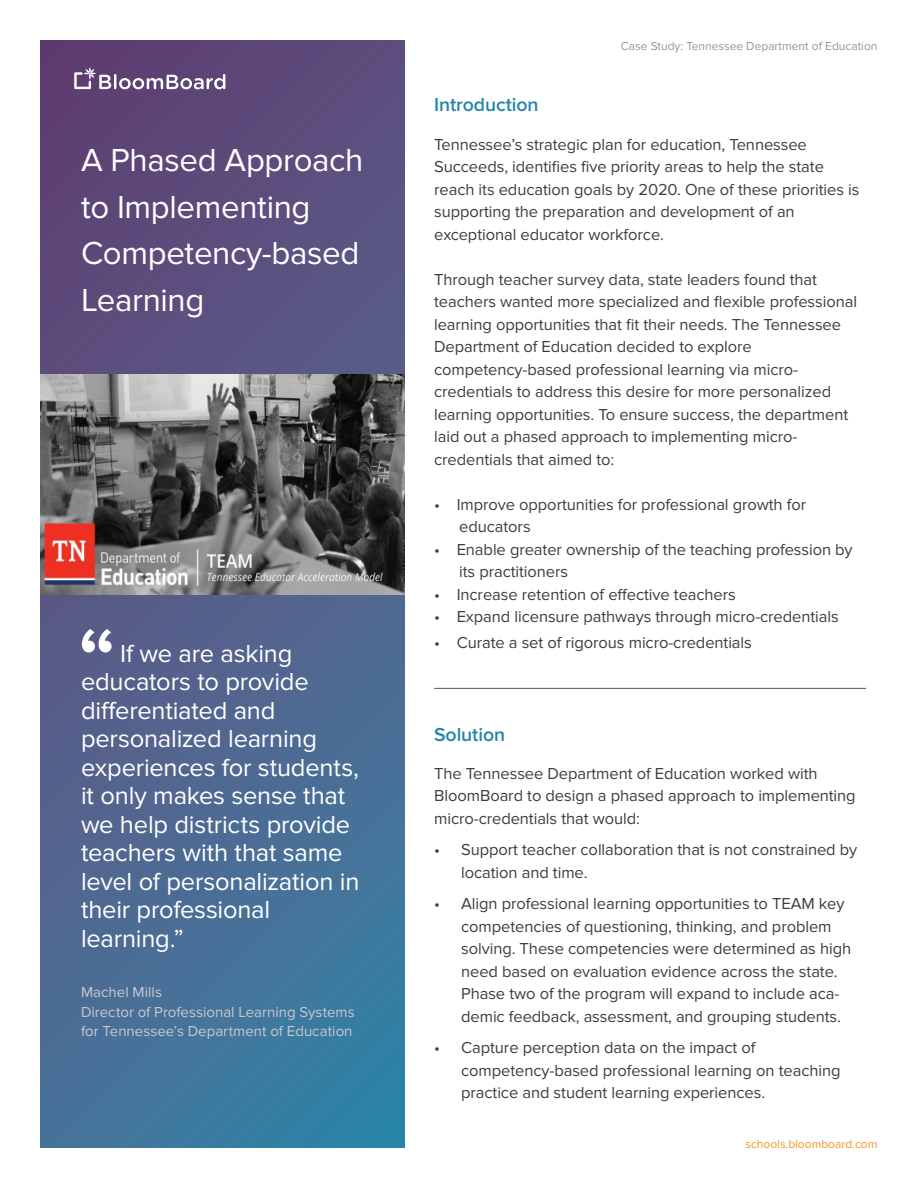
<style>
.page{position:relative;width:918px;height:1188px;background:#fff}
.page>*{position:absolute;margin:0;border:0;box-sizing:border-box;transform-origin:0 0}
.t1{font:600 90px "Proxima Nova";color:#fff}
.Big_Title_Header{font:33px/46.5px "Proxima Nova";letter-spacing:-.01em;color:#fff}
.Quote_Copy{font:25.5px/28.5px "Proxima Nova";letter-spacing:-.01em;color:#fff}
.Main_Header{font:600 19.5px "Proxima Nova";letter-spacing:-.005em;color:#2886a9}
.Main_Paragraph{font:16.5px/22.5px "Proxima Nova";letter-spacing:-.005em;color:#3e3e3f}
.Body_Copy_Header{font:16.5px/22.5px "Proxima Nova";letter-spacing:-.005em;color:#3e3e3f}
.Quote_Name___Title{font:15px/19.5px "Proxima Nova";color:#cac7d0}
.t2{font:12px "Proxima Nova";color:#939598}
.t3{font:12px "Proxima Nova";color:#f7941f}
</style>
<div class="page">
<svg style="left:40px;top:40px;width:365px;height:1108px;background:#50618c"></svg>
<img style="left:40px;top:374px;width:365px;height:220px">
<svg style="left:74px;top:68px;width:151px;height:21px"></svg>
<hr style="left:434px;top:688px;width:432px;height:1px;background:#57585a">
<p class="Big_Title_Header" style="left:81px;top:137px;width:284px">A Phased Approach to Implementing<br>Competency-based<br>Learning</p>
<p class="t1" style="left:78px;top:608px;width:40px">“</p>
<p class="Quote_Copy" style="left:81px;top:640px;width:280px;text-indent:39px">If we are asking educators to provide differentiated and personalized learning experiences for students, it only makes sense that we help districts provide teachers with that same level of personalization in their professional learning.”</p>
<p class="Quote_Name___Title" style="left:81px;top:983px;width:82px">Machel Mills</p>
<p class="Quote_Name___Title" style="left:81px;top:1002px;width:275px">Director of Professional Learning Systems for Tennessee’s Department of Education</p>
<p class="t2" style="left:621px;top:39px;width:258px">Case Study: Tennessee Department of Education</p>
<p class="Main_Header" style="left:434px;top:94px;width:106px">Introduction</p>
<p class="Main_Paragraph" style="left:434px;top:133px;width:427px">Tennessee’s strategic plan for education, Tennessee Succeeds, identifies five priority areas to help the state reach its education goals by 2020. One of these priorities is supporting the preparation and development of an exceptional educator workforce.</p>
<p class="Main_Paragraph" style="left:434px;top:268px;width:424px">Through teacher survey data, state leaders found that teachers wanted more specialized and flexible professional learning opportunities that fit their needs. The Tennessee Department of Education decided to explore competency-based professional learning via micro&shy;credentials to address this desire for more personalized learning opportunities. To ensure success, the department laid out a phased approach to implementing micro&shy;credentials that aimed to:</p>
<p class="Main_Paragraph" style="left:459px;top:493px;width:349px;text-indent:-25px">• Improve opportunities for professional growth for educators</p>
<p class="Main_Paragraph" style="left:459px;top:538px;width:395px;text-indent:-25px">• Enable greater ownership of the teaching profession by its practitioners</p>
<p class="Main_Paragraph" style="left:434px;top:583px;width:303px">• Increase retention of effective teachers</p>
<p class="Main_Paragraph" style="left:434px;top:606px;width:406px">• Expand licensure pathways through micro-credentials</p>
<p class="Main_Paragraph" style="left:434px;top:631px;width:319px">• Curate a set of rigorous micro-credentials</p>
<p class="Main_Header" style="left:434px;top:723px;width:72px">Solution</p>
<p class="Body_Copy_Header" style="left:434px;top:762px;width:423px">The Tennessee Department of Education worked with<br>BloomBoard to design a phased approach to implementing micro-credentials that would:</p>
<p class="Main_Paragraph" style="left:461px;top:839px;width:398px;text-indent:-27px">• Support teacher collaboration that is not constrained by location and time.</p>
<p class="Main_Paragraph" style="left:461px;top:893px;width:392px;text-indent:-27px">• Align professional learning opportunities to TEAM key competencies of questioning, thinking, and problem solving. These competencies were determined as high need based on evaluation evidence across the state.<br>Phase two of the program will expand to include aca&shy;demic feedback, assessment, and grouping students.</p>
<p class="Main_Paragraph" style="left:461px;top:1037px;width:381px;text-indent:-27px">• Capture perception data on the impact of competency-based professional learning on teaching practice and student learning experiences.</p>
<p class="t3" style="left:745px;top:1137px;width:134px">schools.bloomboard.com</p>
</div>
